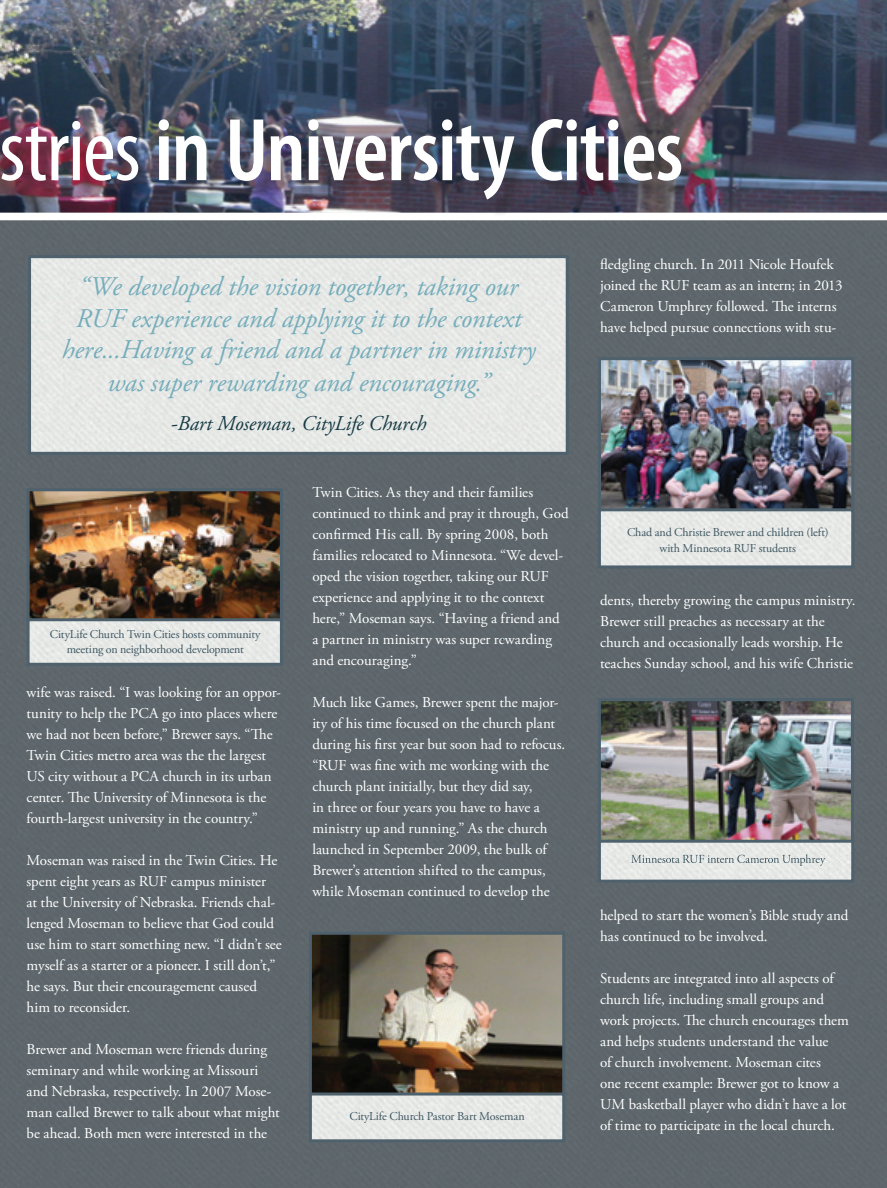
<style>
.page{position:relative;width:887px;height:1188px;background:#fff}
.page>*{position:absolute;margin:0;border:0;box-sizing:border-box;transform-origin:0 0}
.t1{font:600 condensed 90px "Myriad Pro";letter-spacing:-.015em;color:#fff}
.t2{font:italic 27px/32px "Adobe Garamond Pro";letter-spacing:-.005em;color:#75adbb;text-align:center}
.t3{font:italic 21px "Adobe Garamond Pro";letter-spacing:-.005em;color:#163b45}
.t4{font:15px/21px "Adobe Garamond Pro";color:#fff}
.t5{font:12px/16.5px "Adobe Garamond Pro";letter-spacing:-.01em;color:#3e5661;text-align:center}
.s1{font-weight:400}
</style>
<div class="page">
<div style="left:0;top:220px;width:887px;height:968px;background:#58626a"></div>
<img style="left:0;top:0;width:886px;height:213px">
<div style="left:32px;top:259px;width:533px;height:192px;background:#e6e8e6"></div>
<div style="left:28px;top:255px;width:541px;height:200px;border:3px solid #4e616c"></div>
<img style="left:602px;top:361px;width:248px;height:147px">
<div style="left:598px;top:357px;width:256px;height:204px;border:3px solid #4e616c"></div>
<div style="left:602px;top:512px;width:248px;height:52px;background:#e6e9e6"></div>
<div style="left:598px;top:508px;width:256px;height:60px;border:3px solid #4e616c"></div>
<img style="left:313px;top:936px;width:248px;height:157px">
<div style="left:309px;top:932px;width:256px;height:168px;border:3px solid #4e616c"></div>
<div style="left:313px;top:1097px;width:248px;height:41px;background:#e6e9e6"></div>
<div style="left:309px;top:1093px;width:256px;height:49px;border:3px solid #4e616c"></div>
<img style="left:31px;top:492px;width:248px;height:126px">
<div style="left:27px;top:488px;width:256px;height:136px;border:3px solid #4e616c"></div>
<div style="left:31px;top:622px;width:248px;height:40px;background:#e6e9e6"></div>
<div style="left:27px;top:618px;width:256px;height:48px;border:3px solid #4e616c"></div>
<div style="left:0;top:120px;width:699px;height:98px;background:#231f20;opacity:.4"></div>
<img style="left:602px;top:702px;width:248px;height:138px">
<div style="left:598px;top:698px;width:256px;height:168px;border:3px solid #4e616c"></div>
<div style="left:602px;top:844px;width:248px;height:35px;background:#e7e9e7"></div>
<div style="left:598px;top:840px;width:256px;height:43px;border:3px solid #4e616c"></div>
<svg style="left:631px;top:854px;width:194px;height:12px;background:#ccd2d2"></svg>
<h1 class="t1" style="left:-1px;top:101px;width:685px"><span class="s1">stries</span> in University Cities</h1>
<h2 class="t2" style="left:62px;top:272px;width:475px">“We developed the vision together, taking our RUF experience and applying it to the context here...Having a friend and a partner in ministry was super rewarding and encouraging.”</h2>
<h3 class="t3" style="left:171px;top:411px;width:257px">-Bart Moseman, CityLife Church</h3>
<p class="t5" style="left:50px;top:627px;width:212px;line-height:15px">CityLife Church Twin Cities hosts community meeting on neighborhood development</p>
<p class="t4" style="left:27px;top:682px;width:256px">wife was raised. “I was looking for an oppor&shy;tunity to help the PCA go into places where we had not been before,” Brewer says. “The Twin Cities metro area was the the largest US city without a PCA church in its urban center. The University of Minnesota is the fourth-largest university in the country.”</p>
<p class="t4" style="left:27px;top:850px;width:257px">Moseman was raised in the Twin Cities. He spent eight years as RUF campus minister<br>at the University of Nebraska. Friends chal&shy;lenged Moseman to believe that God could use him to start something new. “I didn’t see myself as a starter or a pioneer. I still don’t,” he says. But their encouragement caused him to reconsider.</p>
<p class="t4" style="left:27px;top:1039px;width:255px">Brewer and Moseman were friends during seminary and while working at Missouri and Nebraska, respectively. In 2007 Mose&shy;man called Brewer to talk about what might be ahead. Both men were interested in the</p>
<p class="t4" style="left:312px;top:482px;width:258px">Twin Cities. As they and their families continued to think and pray it through, God confirmed His call. By spring 2008, both families relocated to Minnesota. “We devel&shy;oped the vision together, taking our RUF experience and applying it to the context here,” Moseman says. “Having a friend and a partner in ministry was super rewarding and encouraging.”</p>
<p class="t4" style="left:312px;top:692px;width:254px">Much like Games, Brewer spent the major&shy;ity of his time focused on the church plant during his first year but soon had to refocus. “RUF was fine with me working with the church plant initially, but they did say,<br>in three or four years you have to have a ministry up and running.” As the church launched in September 2009, the bulk of Brewer’s attention shifted to the campus, while Moseman continued to develop the</p>
<p class="t5" style="left:349px;top:1108px;width:177px">CityLife Church Pastor Bart Moseman</p>
<p class="t4" style="left:600px;top:254px;width:244px">fledgling church. In 2011 Nicole Houfek joined the RUF team as an intern; in 2013<br>Cameron Umphrey followed. The interns have helped pursue connections with stu-</p>
<p class="t5" style="left:627px;top:524px;width:203px">Chad and Christie Brewer and children (left) with Minnesota RUF students</p>
<p class="t4" style="left:600px;top:590px;width:257px">dents, thereby growing the campus ministry.<br>Brewer still preaches as necessary at the church and occasionally leads worship. He teaches Sunday school, and his wife Christie</p>
<p class="t4" style="left:600px;top:905px;width:250px">helped to start the women’s Bible study and has continued to be involved.</p>
<p class="t4" style="left:600px;top:968px;width:250px">Students are integrated into all aspects of church life, including small groups and work projects. The church encourages them and helps students understand the value<br>of church involvement. Moseman cites<br>one recent example: Brewer got to know a UM basketball player who didn’t have a lot of time to participate in the local church.</p>
</div>
